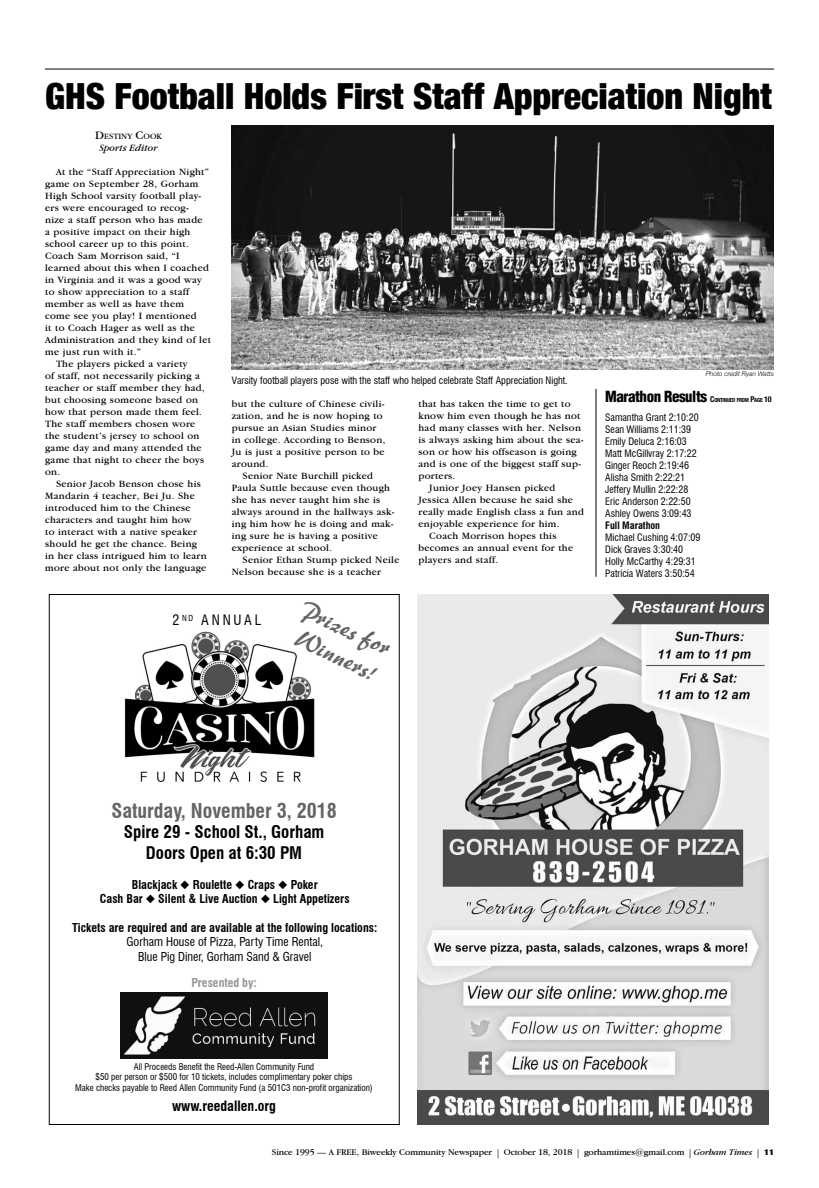
<style>
.page{position:relative;width:819px;height:1188px;background:#fff}
.page>*{position:absolute;margin:0;border:0;box-sizing:border-box;transform-origin:0 0}
.t1{font:900 condensed 36px "Helvetica Neue";color:#000}
.t2{font:24px/28.9px "Brush 445 BT";color:#636466;text-align:center}
.t3{font:700 condensed 20px "Swiss 721 BT";color:#636466}
.t4{font:700 condensed 17px/20.4px "Swiss 721 BT";color:#000;text-align:center}
.t5{font:900 condensed 15px "Helvetica";letter-spacing:-.03em;color:#000}
.t6{font:700 condensed 14px "Swiss 721 BT";color:#000}
.t7{font:condensed 14px "Swiss 721 BT";letter-spacing:.2em;color:#000}
.t8{font:700 condensed 12px/14.4px "Swiss 721 BT";color:#000;text-align:center}
.t9{font:condensed 12px/14.4px "Swiss 721 BT";color:#000;text-align:center}
.t10{font:700 condensed 12px "Swiss 721 BT";color:#939598}
.t11{font:10px/12px "Garamond IT Cby BT";letter-spacing:.03em;color:#000}
.t12{font:condensed 10px/12px "Swiss 721 BT";color:#000}
.t13{font:italic 10px "Garamond IT Cby BT";color:#000}
.t14{font:700 condensed 10px "Swiss 721 BT";color:#000}
.t15{font:condensed 9px/10.8px "Swiss 721 BT";color:#000;text-align:center}
.t16{font:9px "Garamond IT Cby BT";letter-spacing:-.01em;color:#000}
.t17{font:8.4px "Garamond IT Cby BT";color:#000}
.t18{font:italic 300 6.5px "Helvetica Neue";color:#000}
.s1{font-size:12px}
.s2{font-family:"Helvetica Neue";font-weight:700;font-size:8px}
.s3{font-family:"Helvetica Neue";font-weight:700;font-size:5.6px}
.s4{font-family:"Adobe Garamond Pro"}
.s5{font-style:italic}
.s6{font-family:"Helvetica Neue";font-weight:900;font-stretch:condensed;font-size:8px}
</style>
<div class="page">
<hr style="left:45px;top:69px;width:729px;height:1px;background:#000">
<img style="left:418px;top:594px;width:350px;height:531px">
<img style="left:121px;top:993px;width:207px;height:66px">
<img style="left:124px;top:631px;width:191px;height:151px">
<img style="left:232px;top:125px;width:542px;height:245px">
<hr style="left:596px;top:389px;width:1px;height:188px;background:#000">
<h1 class="t1" style="left:45px;top:67px;width:728px">GHS Football Holds First Staff Appreciation Night</h1>
<p class="t17" style="left:95px;top:131px;width:68px"><span class="s1">D</span>ESTINY <span class="s1">C</span>OOK</p>
<p class="t13" style="left:99px;top:142px;width:60px">Sports Editor</p>
<p class="t11" style="left:56px;top:165px;width:154px">At the “Staff Appreciation Night”</p>
<p class="t11" style="left:45px;top:177px;width:155px">game on September 28, Gorham</p>
<p class="t11" style="left:45px;top:189px;width:158px">High School varsity football play-</p>
<p class="t11" style="left:45px;top:201px;width:145px">ers were encouraged to recog-</p>
<p class="t11" style="left:45px;top:213px;width:159px">nize a staff person who has made</p>
<p class="t11" style="left:45px;top:225px;width:147px">a positive impact on their high</p>
<p class="t11" style="left:45px;top:237px;width:145px">school career up to this point.</p>
<p class="t11" style="left:45px;top:249px;width:136px">Coach Sam Morrison said, “I</p>
<p class="t11" style="left:45px;top:261px;width:165px">learned about this when I coached</p>
<p class="t11" style="left:45px;top:273px;width:158px">in Virginia and it was a good way</p>
<p class="t11" style="left:45px;top:285px;width:145px">to show appreciation to a staff</p>
<p class="t11" style="left:45px;top:297px;width:140px">member as well as have them</p>
<p class="t11" style="left:45px;top:309px;width:153px">come see you play! I mentioned</p>
<p class="t11" style="left:45px;top:321px;width:151px">it to Coach Hager as well as the</p>
<p class="t11" style="left:45px;top:333px;width:167px">Administration and they kind of let</p>
<p class="t11" style="left:45px;top:345px;width:97px">me just run with it.”</p>
<p class="t11" style="left:56px;top:357px;width:133px">The players picked a variety</p>
<p class="t11" style="left:45px;top:369px;width:156px">of staff, not necessarily picking a</p>
<p class="t11" style="left:45px;top:381px;width:161px">teacher or staff member they had,</p>
<p class="t11" style="left:45px;top:393px;width:154px">but choosing someone based on</p>
<p class="t11" style="left:45px;top:405px;width:158px">how that person made them feel.</p>
<p class="t11" style="left:45px;top:417px;width:152px">The staff members chosen wore</p>
<p class="t11" style="left:45px;top:429px;width:156px">the student’s jersey to school on</p>
<p class="t11" style="left:45px;top:441px;width:158px">game day and many attended the</p>
<p class="t11" style="left:45px;top:453px;width:161px">game that night to cheer the boys</p>
<p class="t11" style="left:45px;top:465px;width:17px">on.</p>
<p class="t11" style="left:56px;top:477px;width:146px">Senior Jacob Benson chose his</p>
<p class="t11" style="left:45px;top:489px;width:151px">Mandarin 4 teacher, Bei Ju. She</p>
<p class="t11" style="left:45px;top:501px;width:147px">introduced him to the Chinese</p>
<p class="t11" style="left:45px;top:513px;width:148px">characters and taught him how</p>
<p class="t11" style="left:45px;top:525px;width:153px">to interact with a native speaker</p>
<p class="t11" style="left:45px;top:537px;width:153px">should he get the chance. Being</p>
<p class="t11" style="left:45px;top:549px;width:163px">in her class intrigued him to learn</p>
<p class="t11" style="left:45px;top:561px;width:163px">more about not only the language</p>
<p class="t12" style="left:232px;top:375px;width:338px">Varsity football players pose with the staff who helped celebrate Staff Appreciation Night.</p>
<p class="t11" style="left:232px;top:398px;width:155px">but the culture of Chinese civili&shy;zation, and he is now hoping to pursue an Asian Studies minor in college. According to Benson,<br>Ju is just a positive person to be around.</p>
<p class="t11" style="left:232px;top:470px;width:164px;text-indent:11px">Senior Nate Burchill picked<br>Paula Suttle because even though she has never taught him she is always around in the hallways ask&shy;ing him how he is doing and mak&shy;ing sure he is having a positive experience at school.</p>
<p class="t11" style="left:232px;top:554px;width:169px;text-indent:11px">Senior Ethan Stump picked Neile<br>Nelson because she is a teacher</p>
<p class="t11" style="left:418px;top:398px;width:154px">that has taken the time to get to</p>
<p class="t11" style="left:418px;top:410px;width:163px">know him even though he has not</p>
<p class="t11" style="left:418px;top:422px;width:164px">had many classes with her. Nelson</p>
<p class="t11" style="left:418px;top:434px;width:167px">is always asking him about the sea-</p>
<p class="t11" style="left:418px;top:446px;width:160px">son or how his offseason is going</p>
<p class="t11" style="left:418px;top:458px;width:164px">and is one of the biggest staff sup-</p>
<p class="t11" style="left:418px;top:470px;width:38px">porters.</p>
<p class="t11" style="left:429px;top:482px;width:128px">Junior Joey Hansen picked</p>
<p class="t11" style="left:418px;top:494px;width:156px">Jessica Allen because he said she</p>
<p class="t11" style="left:418px;top:506px;width:167px">really made English class a fun and</p>
<p class="t11" style="left:418px;top:518px;width:143px">enjoyable experience for him.</p>
<p class="t11" style="left:429px;top:530px;width:129px">Coach Morrison hopes this</p>
<p class="t11" style="left:418px;top:542px;width:156px">becomes an annual event for the</p>
<p class="t11" style="left:418px;top:554px;width:81px">players and staff.</p>
<h3 class="t7" style="left:172px;top:612px;width:90px">2 <sup>ND</sup> ANNUAL</h3>
<h2 class="t2" style="left:308px;top:596px;width:98px;rotate:24deg">Prizes for<br>Winners!</h2>
<p class="t18" style="left:706px;top:369px;width:70px">Photo credit Ryan Watts</p>
<h3 class="t5" style="left:605px;top:387px;width:168px">Marathon Results <span class="s2">C</span><span class="s3">ONTINUED FROM</span> <span class="s2">P</span><span class="s3">AGE</span> <span class="s2">10</span></h3>
<p class="t12" style="left:605px;top:411px;width:95px">Samantha Grant 2:10:20<br>Sean Williams 2:11:39<br>Emily Deluca 2:16:03<br>Matt McGillvray 2:17:22<br>Ginger Reoch 2:19:46<br>Alisha Smith 2:22:21<br>Jeffery Mullin 2:22:28<br>Eric Anderson 2:22:50<br>Ashley Owens 3:09:43</p>
<p class="t14" style="left:605px;top:519px;width:56px">Full Marathon</p>
<p class="t12" style="left:605px;top:531px;width:97px">Michael Cushing 4:07:09<br>Dick Graves 3:30:40<br>Holly McCarthy 4:29:31<br>Patricia Waters 3:50:54</p>
<h3 class="t3" style="left:111px;top:799px;width:227px">Saturday, November 3, 2018</h3>
<h3 class="t4" style="left:124px;top:822px;width:202px">Spire 29 - School St., Gorham<br>Doors Open at 6:30 PM</h3>
<p class="t8" style="left:100px;top:877px;width:251px">Blackjack ◆ Roulette ◆ Craps ◆ Poker<br>Cash Bar ◆ Silent &amp; Live Auction ◆ Light Appetizers</p>
<p class="t8" style="left:72px;top:921px;width:307px">Tickets are required and are available at the following locations:</p>
<p class="t9" style="left:126px;top:935px;width:198px">Gorham House of Pizza, Party Time Rental,<br>Blue Pig Diner, Gorham Sand &amp; Gravel</p>
<p class="t10" style="left:191px;top:975px;width:67px">Presented by:</p>
<p class="t15" style="left:75px;top:1061px;width:299px">All Proceeds Benefit the Reed-Allen Community Fund<br>$50 per person or $500 for 10 tickets, includes complimentary poker chips<br>Make checks payable to Reed Allen Community Fund (a 501C3 non-profit organization)</p>
<h3 class="t6" style="left:172px;top:1098px;width:105px">www.reedallen.org</h3>
<p class="t16" style="left:272px;top:1146px;width:504px">Since 1995 — A FREE, Biweekly Community Newspaper <span class="s4">|</span> October 18, 2018 <span class="s4">|</span> gorhamtimes@gmail.com <span class="s4">|</span> <span class="s5">Gorham Times</span> <span class="s4">|</span> <span class="s6">11</span></p>
</div>
